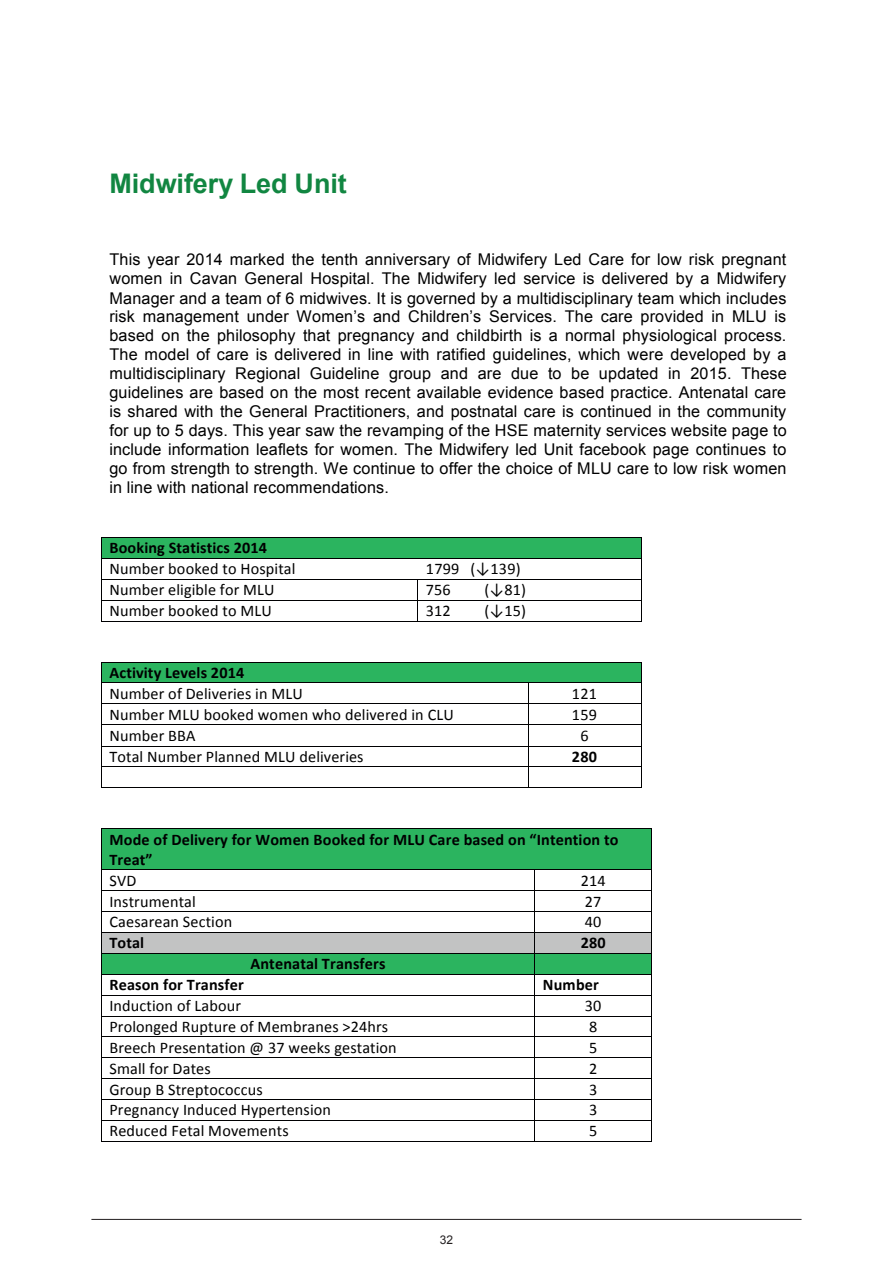
<style>
.page{position:relative;width:893px;height:1263px;background:#fff}
.page>*{position:absolute;margin:0;border:0;box-sizing:border-box;transform-origin:0 0}
.t1{font:700 27px "Arial";letter-spacing:-.005em;color:#118641}
.t2{font:16.2px/19px "Arial";letter-spacing:.01em;color:#000001;text-align:justify}
.t3{font:16.2px "Calibri";letter-spacing:.01em;color:#000001}
.t4{font:700 16.2px/20.1px "Calibri";letter-spacing:.01em;color:#000001}
.t5{font:12px "Arial";color:#231f20}
</style>
<div class="page">
<hr style="left:91px;top:1219px;width:710px;height:1px;background:#231f20">
<div style="left:102px;top:538px;width:539px;height:20px;background:#2bb45f"></div>
<hr style="left:102px;top:537px;width:539px;height:1px;background:#000001">
<hr style="left:102px;top:558px;width:539px;height:1px;background:#000001">
<hr style="left:102px;top:579px;width:315px;height:1px;background:#000001">
<hr style="left:418px;top:579px;width:223px;height:1px;background:#000001">
<hr style="left:102px;top:600px;width:315px;height:1px;background:#000001">
<hr style="left:418px;top:600px;width:223px;height:1px;background:#000001">
<svg style="left:101px;top:537px;width:1px;height:85px"></svg>
<hr style="left:102px;top:621px;width:315px;height:1px;background:#000001">
<svg style="left:417px;top:579px;width:1px;height:43px"></svg>
<hr style="left:418px;top:621px;width:223px;height:1px;background:#000001">
<svg style="left:641px;top:537px;width:1px;height:85px"></svg>
<div style="left:102px;top:662px;width:539px;height:21px;background:#2bb45f"></div>
<hr style="left:102px;top:662px;width:539px;height:1px;background:#000001">
<hr style="left:102px;top:683px;width:426px;height:1px;background:#000001">
<hr style="left:528px;top:683px;width:113px;height:1px;background:#000001">
<hr style="left:102px;top:703px;width:426px;height:1px;background:#000001">
<hr style="left:528px;top:703px;width:113px;height:1px;background:#000001">
<hr style="left:102px;top:724px;width:426px;height:1px;background:#000001">
<hr style="left:528px;top:724px;width:113px;height:1px;background:#000001">
<hr style="left:102px;top:746px;width:426px;height:1px;background:#000001">
<hr style="left:528px;top:746px;width:113px;height:1px;background:#000001">
<hr style="left:102px;top:766px;width:426px;height:1px;background:#000001">
<hr style="left:528px;top:766px;width:113px;height:1px;background:#000001">
<svg style="left:101px;top:662px;width:1px;height:126px"></svg>
<hr style="left:102px;top:787px;width:426px;height:1px;background:#000001">
<svg style="left:528px;top:684px;width:1px;height:103px"></svg>
<hr style="left:528px;top:787px;width:113px;height:1px;background:#000001">
<svg style="left:641px;top:662px;width:1px;height:126px"></svg>
<div style="left:102px;top:829px;width:549px;height:40px;background:#2bb45f"></div>
<hr style="left:102px;top:828px;width:549px;height:1px;background:#000001">
<hr style="left:101px;top:829px;width:1px;height:40px;background:#000001">
<hr style="left:651px;top:829px;width:1px;height:40px;background:#000001">
<hr style="left:102px;top:869px;width:432px;height:1px;background:#000001">
<hr style="left:535px;top:869px;width:116px;height:1px;background:#000001">
<hr style="left:102px;top:890px;width:432px;height:1px;background:#000001">
<hr style="left:535px;top:890px;width:116px;height:1px;background:#000001">
<hr style="left:102px;top:911px;width:432px;height:1px;background:#000001">
<hr style="left:535px;top:911px;width:116px;height:1px;background:#000001">
<div style="left:102px;top:933px;width:432px;height:20px;background:#c2c3c3"></div>
<div style="left:535px;top:933px;width:116px;height:20px;background:#c2c3c3"></div>
<hr style="left:102px;top:932px;width:432px;height:1px;background:#000001">
<hr style="left:535px;top:932px;width:116px;height:1px;background:#000001">
<div style="left:102px;top:954px;width:432px;height:20px;background:#2bb45f"></div>
<div style="left:535px;top:954px;width:116px;height:20px;background:#2bb45f"></div>
<hr style="left:102px;top:953px;width:432px;height:1px;background:#000001">
<hr style="left:535px;top:953px;width:116px;height:1px;background:#000001">
<hr style="left:102px;top:974px;width:432px;height:1px;background:#000001">
<hr style="left:535px;top:974px;width:116px;height:1px;background:#000001">
<hr style="left:102px;top:995px;width:432px;height:1px;background:#000001">
<hr style="left:535px;top:995px;width:116px;height:1px;background:#000001">
<hr style="left:102px;top:1016px;width:432px;height:1px;background:#000001">
<hr style="left:535px;top:1016px;width:116px;height:1px;background:#000001">
<hr style="left:102px;top:1036px;width:432px;height:1px;background:#000001">
<hr style="left:535px;top:1036px;width:116px;height:1px;background:#000001">
<hr style="left:102px;top:1057px;width:432px;height:1px;background:#000001">
<hr style="left:535px;top:1057px;width:116px;height:1px;background:#000001">
<hr style="left:102px;top:1078px;width:432px;height:1px;background:#000001">
<hr style="left:535px;top:1078px;width:116px;height:1px;background:#000001">
<hr style="left:102px;top:1099px;width:432px;height:1px;background:#000001">
<hr style="left:535px;top:1099px;width:116px;height:1px;background:#000001">
<hr style="left:102px;top:1120px;width:432px;height:1px;background:#000001">
<hr style="left:535px;top:1120px;width:116px;height:1px;background:#000001">
<svg style="left:101px;top:869px;width:1px;height:273px"></svg>
<hr style="left:102px;top:1141px;width:432px;height:1px;background:#000001">
<svg style="left:534px;top:869px;width:1px;height:273px"></svg>
<hr style="left:535px;top:1141px;width:116px;height:1px;background:#000001">
<svg style="left:651px;top:869px;width:1px;height:273px"></svg>
<h1 class="t1" style="left:109px;top:166px;width:239px">Midwifery Led Unit</h1>
<p class="t2" style="left:109px;top:250px;width:679px">This year 2014 marked the tenth anniversary of Midwifery Led Care for low risk pregnant women in Cavan General Hospital. The Midwifery led service is delivered by a Midwifery Manager and a team of 6 midwives. It is governed by a multidisciplinary team which includes risk management under Women’s and Children’s Services. The care provided in MLU is based on the philosophy that pregnancy and childbirth is a normal physiological process.<br>The model of care is delivered in line with ratified guidelines, which were developed by a multidisciplinary Regional Guideline group and are due to be updated in 2015. These guidelines are based on the most recent available evidence based practice. Antenatal care is shared with the General Practitioners, and postnatal care is continued in the community for up to 5 days. This year saw the revamping of the HSE maternity services website page to include information leaflets for women. The Midwifery led Unit facebook page continues to go from strength to strength. We continue to offer the choice of MLU care to low risk women in line with national recommendations.</p>
<p class="t4" style="left:109px;top:538px;width:159px">Booking Statistics 2014</p>
<p class="t3" style="left:109px;top:559px;width:188px">Number booked to Hospital</p>
<p class="t3" style="left:426px;top:559px;width:96px">1799 (↓139)</p>
<p class="t3" style="left:109px;top:579px;width:167px">Number eligible for MLU</p>
<p class="t3" style="left:426px;top:579px;width:26px">756</p>
<p class="t3" style="left:484px;top:579px;width:43px">(↓81)</p>
<p class="t3" style="left:109px;top:600px;width:164px">Number booked to MLU</p>
<p class="t3" style="left:426px;top:600px;width:26px">312</p>
<p class="t3" style="left:484px;top:600px;width:43px">(↓15)</p>
<p class="t4" style="left:109px;top:662px;width:136px">Activity Levels 2014</p>
<p class="t3" style="left:109px;top:683px;width:195px">Number of Deliveries in MLU</p>
<p class="t3" style="left:572px;top:683px;width:26px">121</p>
<p class="t3" style="left:109px;top:704px;width:346px">Number MLU booked women who delivered in CLU</p>
<p class="t3" style="left:572px;top:704px;width:26px">159</p>
<p class="t3" style="left:109px;top:725px;width:88px">Number BBA</p>
<p class="t3" style="left:580px;top:725px;width:10px">6</p>
<p class="t3" style="left:109px;top:746px;width:256px">Total Number Planned MLU deliveries</p>
<p class="t4" style="left:572px;top:746px;width:26px">280</p>
<p class="t4" style="left:109px;top:829px;width:511px">Mode of Delivery for Women Booked for MLU Care based on “Intention to<br>Treat”</p>
<p class="t3" style="left:109px;top:870px;width:28px">SVD</p>
<p class="t3" style="left:581px;top:870px;width:26px">214</p>
<p class="t3" style="left:109px;top:891px;width:88px">Instrumental</p>
<p class="t3" style="left:585px;top:891px;width:18px">27</p>
<p class="t3" style="left:109px;top:912px;width:124px">Caesarean Section</p>
<p class="t3" style="left:585px;top:912px;width:18px">40</p>
<p class="t4" style="left:109px;top:933px;width:36px">Total</p>
<p class="t4" style="left:581px;top:933px;width:26px">280</p>
<p class="t4" style="left:250px;top:954px;width:136px">Antenatal Transfers</p>
<p class="t4" style="left:109px;top:975px;width:136px">Reason for Transfer</p>
<p class="t4" style="left:543px;top:975px;width:58px">Number</p>
<p class="t3" style="left:109px;top:995px;width:133px">Induction of Labour</p>
<p class="t3" style="left:585px;top:995px;width:18px">30</p>
<p class="t3" style="left:109px;top:1016px;width:280px">Prolonged Rupture of Membranes &gt;24hrs</p>
<p class="t3" style="left:589px;top:1016px;width:10px">8</p>
<p class="t3" style="left:109px;top:1037px;width:289px">Breech Presentation @ 37 weeks gestation</p>
<p class="t3" style="left:589px;top:1037px;width:10px">5</p>
<p class="t3" style="left:109px;top:1058px;width:103px">Small for Dates</p>
<p class="t3" style="left:589px;top:1058px;width:10px">2</p>
<p class="t3" style="left:109px;top:1079px;width:155px">Group B Streptococcus</p>
<p class="t3" style="left:589px;top:1079px;width:10px">3</p>
<p class="t3" style="left:109px;top:1100px;width:223px">Pregnancy Induced Hypertension</p>
<p class="t3" style="left:589px;top:1100px;width:10px">3</p>
<p class="t3" style="left:109px;top:1121px;width:181px">Reduced Fetal Movements</p>
<p class="t3" style="left:589px;top:1121px;width:10px">5</p>
<p class="t5" style="left:440px;top:1232px;width:15px">32</p>
</div>
